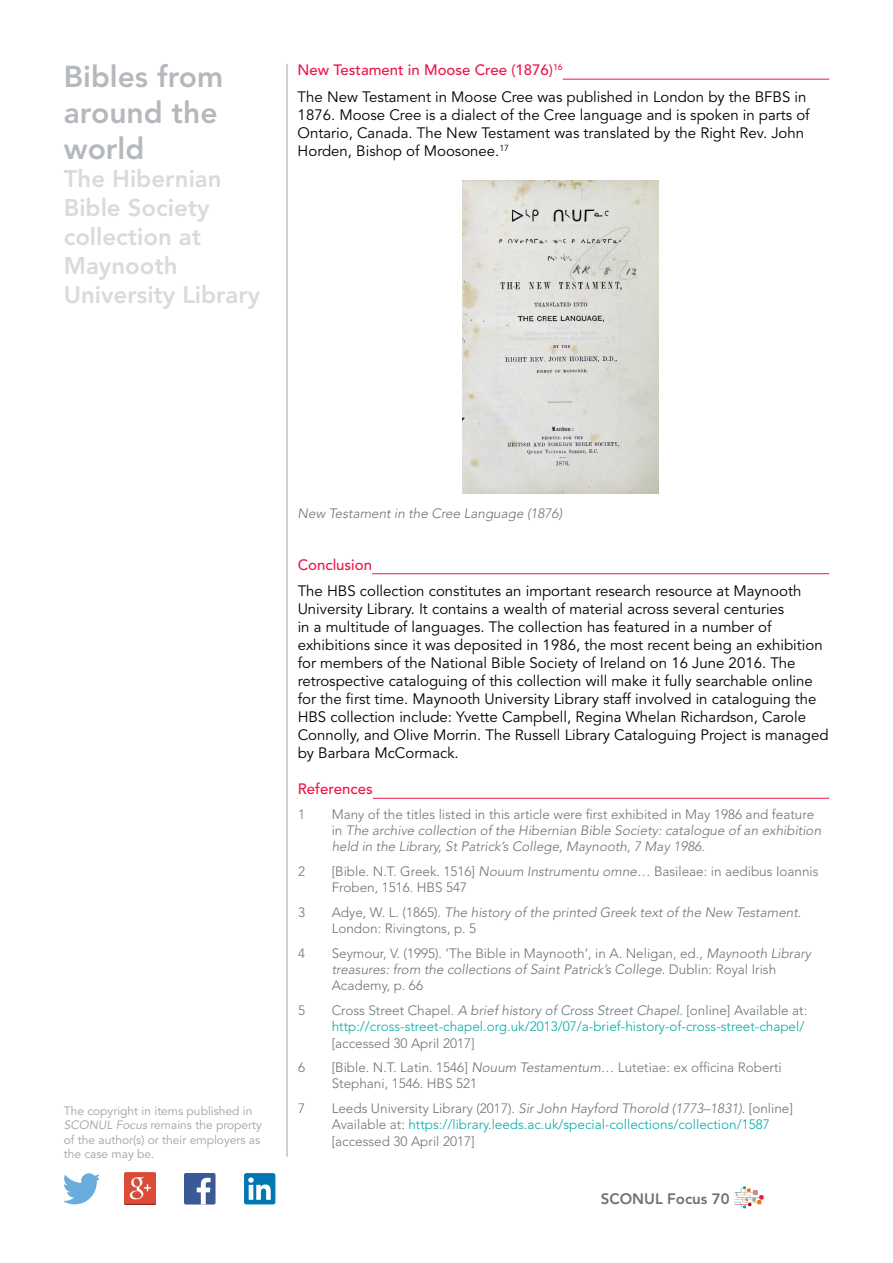
<style>
.page{position:relative;width:893px;height:1263px;background:#fff}
.page>*{position:absolute;margin:0;border:0;box-sizing:border-box;transform-origin:0 0}
.t1{font:800 30px/36px "Avenir";color:#b5b9bd}
.t2{font:800 24px/28.8px "Avenir";color:#dadadb}
.t3{font:15px/18px "Avenir";color:#000}
.t4{font:500 15px "Avenir";color:#ed1849}
.t5{font:800 15px "Avenir";color:#6a737b}
.t6{font:300 13.5px/16.2px "Avenir";color:#6a737b}
.t7{font:italic 300 13.5px/16.2px "Avenir";color:#6a737b}
.t8{font:300 13.5px/16.2px "Avenir";color:#00aaa6}
.t9{font:12px/14.4px "Avenir";color:#a1a1a4}
.s1{font-weight:500;color:#ed1849}
.s2{font-style:italic}
.s3{font-style:normal}
.s4{color:#6a737b}
.s5{font-style:italic;color:#6a737b}
.s6{color:#00aaa6}
</style>
<div class="page">
<svg style="left:64px;top:1173px;width:35px;height:31px"></svg>
<img style="left:124px;top:1173px;width:32px;height:32px">
<div style="left:184px;top:1173px;width:32px;height:31px;background:#3b5897;border-radius:2px"></div>
<svg style="left:197px;top:1178px;width:14px;height:26px"></svg>
<div style="left:244px;top:1173px;width:31px;height:31px;background:#0076b3;border-radius:2px"></div>
<svg style="left:248px;top:1177px;width:23px;height:23px"></svg>
<hr style="left:287px;top:64px;width:1px;height:1093px;background:#a1a1a4">
<svg style="left:734px;top:1186px;width:30px;height:22px"></svg>
<hr style="left:298px;top:79px;width:531px;height:1px;background:#ed1849">
<div style="left:298px;top:67px;width:265px;height:16px;background:#fff"></div>
<hr style="left:298px;top:573px;width:531px;height:1px;background:#ed1849">
<div style="left:298px;top:561px;width:74px;height:17px;background:#fff"></div>
<hr style="left:298px;top:798px;width:531px;height:1px;background:#ed1849">
<div style="left:298px;top:786px;width:75px;height:16px;background:#fff"></div>
<img style="left:463px;top:180px;width:196px;height:314px">
<h1 class="t1" style="left:64px;top:58px;width:161px">Bibles from around the world</h1>
<h2 class="t2" style="left:64px;top:165px;width:198px">The Hibernian<br>Bible Society collection at<br>Maynooth<br>University Library</h2>
<p class="t3" style="left:298px;top:57px;width:510px;line-height:26.5px"><span class="s1">New Testament in Moose Cree (1876)</span><sup>16<br></sup>The New Testament in Moose Cree was published in London by the BFBS in</p>
<p class="t3" style="left:298px;top:106px;width:514px">1876. Moose Cree is a dialect of the Cree language and is spoken in parts of<br>Ontario, Canada. The New Testament was translated by the Right Rev. John<br>Horden, Bishop of Moosonee.<sup>17</sup></p>
<p class="t9" style="left:64px;top:1104px;width:200px">The copyright in items published in<br><span class="s2">SCONUL Focus</span> remains the property of the author(s) or their employers as the case may be.</p>
<p class="t7" style="left:298px;top:505px;width:266px">New Testament in the Cree Language (1876)</p>
<p class="t4" style="left:298px;top:556px;width:76px">Conclusion</p>
<p class="t3" style="left:298px;top:583px;width:532px">The HBS collection constitutes an important research resource at Maynooth University Library. It contains a wealth of material across several centuries<br>in a multitude of languages. The collection has featured in a number of exhibitions since it was deposited in 1986, the most recent being an exhibition for members of the National Bible Society of Ireland on 16 June 2016. The retrospective cataloguing of this collection will make it fully searchable online for the first time. Maynooth University Library staff involved in cataloguing the HBS collection include: Yvette Campbell, Regina Whelan Richardson, Carole Connolly, and Olive Morrin. The Russell Library Cataloguing Project is managed by Barbara McCormack.</p>
<p class="t4" style="left:298px;top:780px;width:77px">References</p>
<p class="t6" style="left:298px;top:806px;width:9px">1</p>
<p class="t7" style="left:332px;top:806px;width:491px"><span class="s3">Many of the titles listed in this article were first exhibited in May 1986 and feature in</span> The archive collection of the Hibernian Bible Society: catalogue of an exhibition held in the Library, St Patrick’s College, Maynooth, 7 May 1986.</p>
<p class="t6" style="left:298px;top:863px;width:9px">2</p>
<p class="t6" style="left:332px;top:863px;width:488px">[Bible. N.T. Greek. 1516] <span class="s2">Nouum Instrumentu omne…</span> Basileae: in aedibus Ioannis<br>Froben, 1516. HBS 547</p>
<p class="t6" style="left:298px;top:904px;width:9px">3</p>
<p class="t7" style="left:332px;top:904px;width:471px"><span class="s3">Adye, W. L. (1865).</span> The history of the printed Greek text of the New Testament<span class="s3">.<br>London: Rivingtons, p. 5</span></p>
<p class="t6" style="left:298px;top:945px;width:9px">4</p>
<p class="t6" style="left:332px;top:945px;width:481px">Seymour, V. (1995). ‘The Bible in Maynooth’, in A. Neligan, ed., <span class="s2">Maynooth Library treasures: from the collections of Saint Patrick’s College</span>. Dublin: Royal Irish<br>Academy, p. 66</p>
<p class="t6" style="left:298px;top:1002px;width:9px">5</p>
<p class="t8" style="left:332px;top:1002px;width:477px"><span class="s4">Cross Street Chapel.</span> <span class="s5">A brief history of Cross Street Chapel.</span> <span class="s4">[online] Available at: </span>http://cross-street-chapel.org.uk/2013/07/a-brief-history-of-cross-street-chapel/</p>
<p class="t6" style="left:332px;top:1035px;width:144px">[accessed 30 April 2017]</p>
<p class="t6" style="left:298px;top:1059px;width:9px">6</p>
<p class="t6" style="left:332px;top:1059px;width:452px">[Bible. N.T. Latin. 1546] <span class="s2">Nouum Testamentum…</span> Lutetiae: ex officina Roberti<br>Stephani, 1546. HBS 521</p>
<p class="t6" style="left:298px;top:1100px;width:9px">7</p>
<p class="t6" style="left:332px;top:1100px;width:463px">Leeds University Library (2017). <span class="s2">Sir John Hayford Thorold (1773–1831)</span>. [online]<br>Available at: <span class="s6">https://library.leeds.ac.uk/special-collections/collection/1587 </span>[accessed 30 April 2017]</p>
<p class="t5" style="left:601px;top:1190px;width:130px">SCONUL Focus 70</p>
</div>
